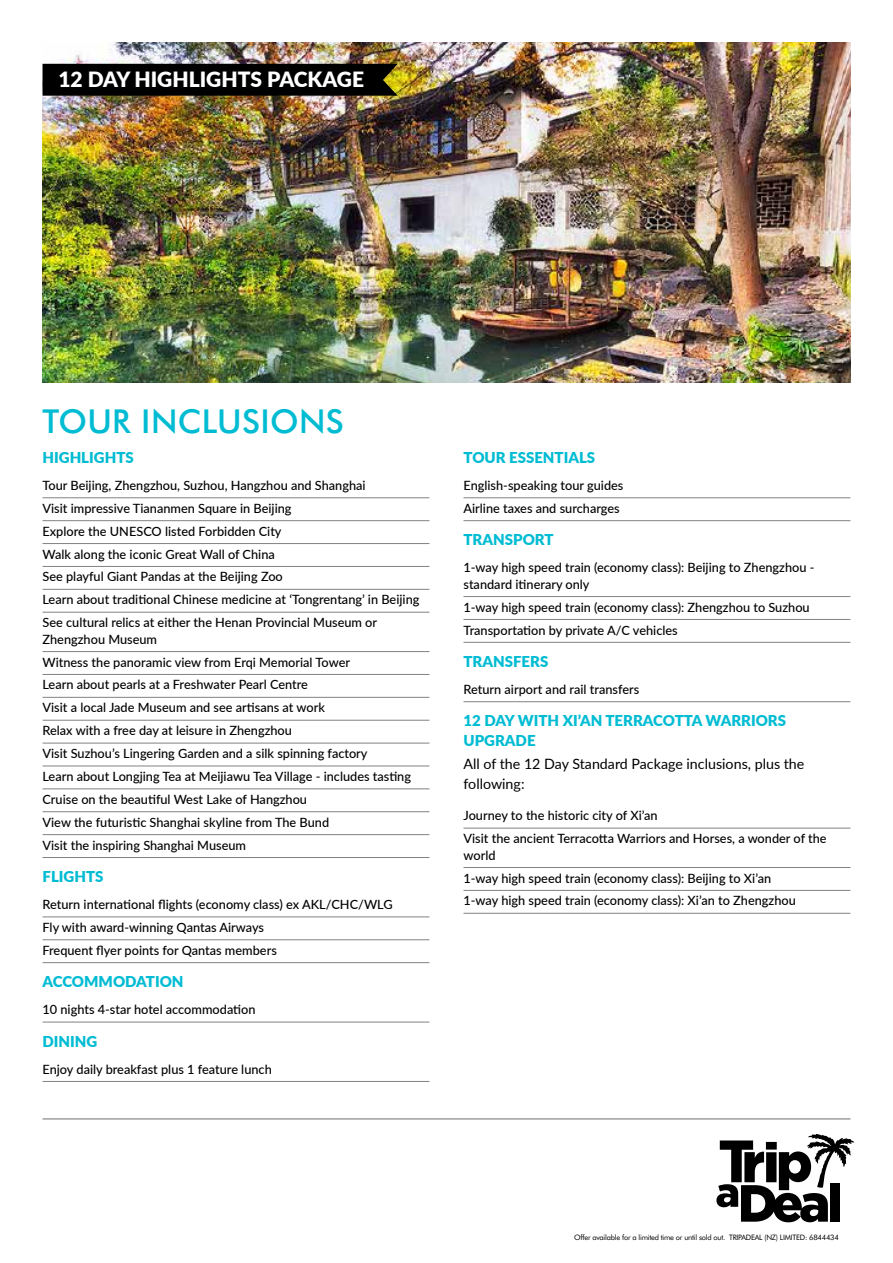
<style>
.page{position:relative;width:893px;height:1263px;background:#fff}
.page>*{position:absolute;margin:0;border:0;box-sizing:border-box;transform-origin:0 0}
.t1{font:500 33px "Futura BT";letter-spacing:.01em;color:#00bcd3}
.t2{font:900 21px "Lato";color:#fff}
.t3{font:900 15px/19.5px "Lato";color:#00bcd3}
.t4{font:14.25px/19.5px "Lato";color:#000}
.t5{font:500 12.75px/22.8px "Lato";color:#000}
.t6{font:7.5px "Futura BT";letter-spacing:-.03em;color:#000}
</style>
<div class="page">
<svg style="left:716px;top:1134px;width:138px;height:88px"></svg>
<hr style="left:43px;top:1119px;width:807px;height:1px;background:#6d6e71">
<hr style="left:43px;top:497px;width:386px;height:1px;background:#808285">
<hr style="left:43px;top:520px;width:386px;height:1px;background:#808285">
<hr style="left:43px;top:543px;width:386px;height:1px;background:#808285">
<hr style="left:43px;top:566px;width:386px;height:1px;background:#808285">
<hr style="left:43px;top:589px;width:386px;height:1px;background:#808285">
<hr style="left:43px;top:612px;width:386px;height:1px;background:#808285">
<hr style="left:43px;top:651px;width:386px;height:1px;background:#808285">
<hr style="left:43px;top:674px;width:386px;height:1px;background:#808285">
<hr style="left:43px;top:697px;width:386px;height:1px;background:#808285">
<hr style="left:43px;top:720px;width:386px;height:1px;background:#808285">
<hr style="left:43px;top:743px;width:386px;height:1px;background:#808285">
<hr style="left:43px;top:766px;width:386px;height:1px;background:#808285">
<hr style="left:43px;top:788px;width:386px;height:1px;background:#808285">
<hr style="left:43px;top:811px;width:386px;height:1px;background:#808285">
<hr style="left:43px;top:834px;width:386px;height:1px;background:#808285">
<hr style="left:43px;top:857px;width:386px;height:1px;background:#808285">
<hr style="left:43px;top:916px;width:386px;height:1px;background:#808285">
<hr style="left:43px;top:939px;width:386px;height:1px;background:#808285">
<hr style="left:43px;top:962px;width:386px;height:1px;background:#808285">
<hr style="left:43px;top:1022px;width:386px;height:1px;background:#808285">
<hr style="left:43px;top:1081px;width:386px;height:1px;background:#808285">
<hr style="left:463px;top:497px;width:387px;height:1px;background:#808285">
<hr style="left:463px;top:520px;width:387px;height:1px;background:#808285">
<hr style="left:463px;top:596px;width:387px;height:1px;background:#808285">
<hr style="left:463px;top:619px;width:387px;height:1px;background:#808285">
<hr style="left:463px;top:642px;width:387px;height:1px;background:#808285">
<hr style="left:463px;top:701px;width:387px;height:1px;background:#808285">
<hr style="left:463px;top:828px;width:387px;height:1px;background:#808285">
<hr style="left:463px;top:867px;width:387px;height:1px;background:#808285">
<hr style="left:463px;top:890px;width:387px;height:1px;background:#808285">
<hr style="left:463px;top:913px;width:387px;height:1px;background:#808285">
<img style="left:43px;top:43px;width:807px;height:340px">
<div style="left:43px;top:64px;width:355px;height:32px;background:#000"></div>
<h2 class="t2" style="left:58px;top:63px;width:307px">12 DAY HIGHLIGHTS PACKAGE</h2>
<h1 class="t1" style="left:43px;top:402px;width:303px">TOUR INCLUSIONS</h1>
<p class="t3" style="left:43px;top:447px;width:93px">HIGHLIGHTS</p>
<p class="t5" style="left:43px;top:473px;width:378px">Tour Beijing, Zhengzhou, Suzhou, Hangzhou and Shanghai<br>Visit impressive Tiananmen Square in Beijing<br>Explore the UNESCO listed Forbidden City<br>Walk along the iconic Great Wall of China<br>See playful Giant Pandas at the Beijing Zoo<br>Learn about traditional Chinese medicine at ‘Tongrentang’ in Beijing See cultural relics at either the Henan Provincial Museum or</p>
<p class="t5" style="left:43px;top:627px;width:370px">Zhengzhou Museum<br>Witness the panoramic view from Erqi Memorial Tower<br>Learn about pearls at a Freshwater Pearl Centre<br>Visit a local Jade Museum and see artisans at work<br>Relax with a free day at leisure in Zhengzhou<br>Visit Suzhou’s Lingering Garden and a silk spinning factory<br>Learn about Longjing Tea at Meijiawu Tea Village - includes tasting Cruise on the beautiful West Lake of Hangzhou<br>View the futuristic Shanghai skyline from The Bund<br>Visit the inspiring Shanghai Museum</p>
<p class="t3" style="left:43px;top:866px;width:62px">FLIGHTS</p>
<p class="t5" style="left:43px;top:892px;width:352px">Return international flights (economy class) ex AKL/CHC/WLG<br>Fly with award-winning Qantas Airways<br>Frequent flyer points for Qantas members</p>
<p class="t3" style="left:43px;top:971px;width:143px">ACCOMMODATION</p>
<p class="t5" style="left:43px;top:998px;width:215px">10 nights 4-star hotel accommodation</p>
<p class="t3" style="left:43px;top:1030px;width:56px">DINING</p>
<p class="t5" style="left:43px;top:1057px;width:231px">Enjoy daily breakfast plus 1 feature lunch</p>
<p class="t3" style="left:463px;top:447px;width:133px">TOUR ESSENTIALS</p>
<p class="t5" style="left:463px;top:473px;width:161px">English-speaking tour guides<br>Airline taxes and surcharges</p>
<p class="t3" style="left:463px;top:529px;width:92px">TRANSPORT</p>
<p class="t5" style="left:463px;top:559px;width:352px;line-height:16.5px">1-way high speed train (economy class): Beijing to Zhengzhou - standard itinerary only</p>
<p class="t5" style="left:463px;top:595px;width:348px">1-way high speed train (economy class): Zhengzhou to Suzhou<br>Transportation by private A/C vehicles</p>
<p class="t3" style="left:463px;top:651px;width:86px">TRANSFERS</p>
<p class="t5" style="left:463px;top:677px;width:177px">Return airport and rail transfers</p>
<p class="t3" style="left:463px;top:710px;width:324px">12 DAY WITH XI’AN TERRACOTTA WARRIORS<br>UPGRADE</p>
<p class="t4" style="left:463px;top:754px;width:342px">All of the 12 Day Standard Package inclusions, plus the following:</p>
<p class="t5" style="left:463px;top:804px;width:365px">Journey to the historic city of Xi’an<br>Visit the ancient Terracotta Warriors and Horses, a wonder of the</p>
<p class="t5" style="left:463px;top:843px;width:334px">world<br>1-way high speed train (economy class): Beijing to Xi’an<br>1-way high speed train (economy class): Xi’an to Zhengzhou</p>
<p class="t6" style="left:574px;top:1232px;width:266px">Offer available for a limited time or until sold out. TRIPADEAL (NZ) LIMITED: 6844434</p>
</div>
